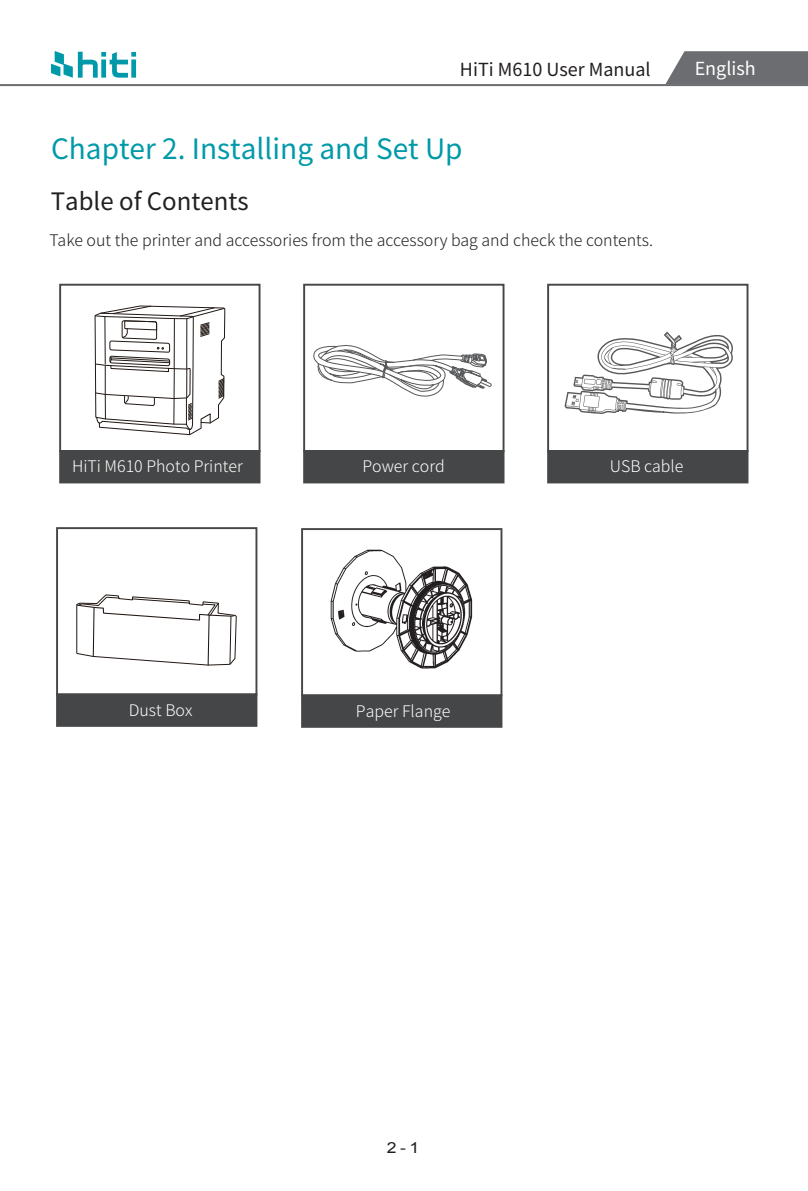
<style>
.page{position:relative;width:808px;height:1191px;background:#fff}
.page>*{position:absolute;margin:0;border:0;box-sizing:border-box;transform-origin:0 0}
.t1{font:28px "Noto Sans CJ Ktc";color:#0099a9}
.t2{font:24px "Noto Sans CJ Ktc";color:#221f21}
.t3{font:18px "Noto Sans CJ Ktc";color:#231f20}
.t4{font:18px "Noto Sans CJ Ktc";color:#fff}
.t5{font:300 16px "Noto Sans CJ Ktc";color:#231f20}
.t6{font:300 16px "Noto Sans CJ Ktc";color:#fff}
.t7{font:15.2px "Arial";color:#221f21;scale:1.16 1}
</style>
<div class="page">
<div style="left:59px;top:450px;width:201px;height:33px;background:#454647"></div>
<div style="left:303px;top:450px;width:201px;height:33px;background:#454647"></div>
<div style="left:547px;top:450px;width:201px;height:33px;background:#454647"></div>
<div style="left:56px;top:693px;width:201px;height:34px;background:#454647;border:2px solid #454647"></div>
<div style="left:301px;top:694px;width:201px;height:34px;background:#454647;border:2px solid #454647"></div>
<div style="left:59px;top:284px;width:201px;height:168px;border:2px solid #454647"></div>
<div style="left:303px;top:284px;width:201px;height:168px;border:2px solid #454647"></div>
<div style="left:547px;top:284px;width:201px;height:168px;border:2px solid #454647"></div>
<div style="left:56px;top:527px;width:201px;height:168px;border:2px solid #454647"></div>
<div style="left:301px;top:528px;width:201px;height:168px;border:2px solid #454647"></div>
<svg style="left:95px;top:305px;width:130px;height:130px"></svg>
<svg style="left:564px;top:331px;width:169px;height:83px"></svg>
<svg style="left:313px;top:345px;width:179px;height:52px"></svg>
<svg style="left:76px;top:594px;width:161px;height:72px"></svg>
<img style="left:330px;top:549px;width:143px;height:120px">
<hr style="left:0;top:84px;width:808px;height:2px;background:#6c6d70">
<svg style="left:51px;top:51px;width:85px;height:27px"></svg>
<svg style="left:665px;top:51px;width:143px;height:33px"></svg>
<p class="t3" style="left:460px;top:59px;width:192px">HiTi M610 User Manual</p>
<p class="t4" style="left:695px;top:58px;width:63px">English</p>
<h1 class="t1" style="left:51px;top:133px;width:413px">Chapter 2. Installing and Set Up</h1>
<h2 class="t2" style="left:51px;top:188px;width:199px">Table of Contents</h2>
<p class="t5" style="left:50px;top:231px;width:605px">Take out the printer and accessories from the accessory bag and check the contents.</p>
<p class="t6" style="left:72px;top:457px;width:172px">HiTi M610 Photo Printer</p>
<p class="t6" style="left:362px;top:457px;width:84px">Power cord</p>
<p class="t6" style="left:610px;top:457px;width:75px">USB cable</p>
<p class="t6" style="left:129px;top:700px;width:65px">Dust Box</p>
<p class="t6" style="left:356px;top:701px;width:96px">Paper Flange</p>
<p class="t7" style="left:387px;top:1137px;width:29px">2-1</p>
</div>
